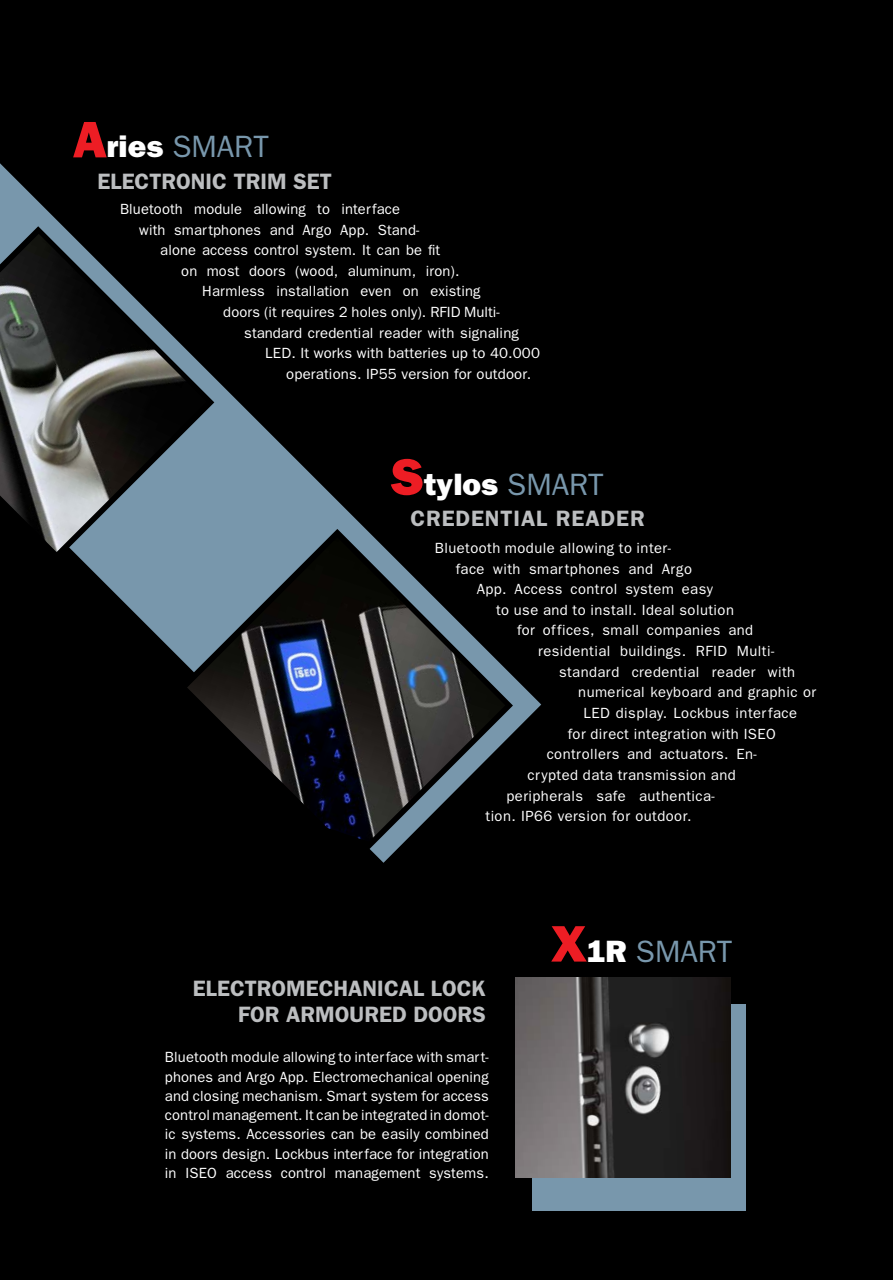
<style>
.page{position:relative;width:893px;height:1280px;background:#000}
.page>*{position:absolute;margin:0;border:0;box-sizing:border-box;transform-origin:0 0}
.t1{font:30.97px "Franklin Gothic";color:#7897ac}
.t2{font:800 30.97px "Franklin Gothic";color:#fff}
.t3{font:600 22.4px/25.7px "Franklin Gothic";color:#bcbec0;text-align:right}
.t4{font:600 22.4px "Franklin Gothic";letter-spacing:.04em;color:#bcbec0}
.t5{font:14.7px/19.2px "Franklin Gothic";letter-spacing:.03em;color:#fff;text-align:justify}
.t6{font:14.7px "Franklin Gothic";letter-spacing:.01em;color:#fff}
.s1{font-weight:800;font-size:51.62px;color:#ed1d24}
.s2{font-weight:800;color:#fff}
.s3{font-size:51.62px;color:#ed1d24}
.s4{font-weight:400;color:#7897ac}
</style>
<div class="page">
<div style="left:533px;top:1004px;width:213px;height:206px;background:#7897ac"></div>
<img style="left:515px;top:977px;width:216px;height:200px">
<svg style="left:0;top:163px;width:541px;height:700px"></svg>
<h1 class="t1" style="left:73px;top:129px;width:198px"><span class="s1">A</span><span class="s2">ries</span> SMART</h1>
<h2 class="t3" style="left:98px;top:168px;width:236px">ELECTRONIC TRIM SET</h2>
<p class="t6" style="left:120px;top:200px;width:282px">Bluetooth module allowing to interface</p>
<p class="t6" style="left:139px;top:221px;width:282px">with smartphones and Argo App. Stand-</p>
<p class="t6" style="left:160px;top:242px;width:281px">alone access control system. It can be fit</p>
<p class="t6" style="left:181px;top:262px;width:280px">on most doors (wood, aluminum, iron).</p>
<p class="t6" style="left:202px;top:283px;width:280px">Harmless installation even on existing</p>
<p class="t6" style="left:223px;top:304px;width:278px">doors (it requires 2 holes only). RFID Multi-</p>
<p class="t6" style="left:244px;top:324px;width:276px">standard credential reader with signaling</p>
<p class="t6" style="left:265px;top:345px;width:276px">LED. It works with batteries up to 40.000</p>
<p class="t6" style="left:286px;top:366px;width:246px">operations. IP55 version for outdoor.</p>
<h1 class="t2" style="left:390px;top:466px;width:215px"><span class="s3">S</span>tylos <span class="s4">SMART</span></h1>
<h2 class="t4" style="left:410px;top:505px;width:236px">CREDENTIAL READER</h2>
<p class="t5" style="left:435px;top:538px;width:238px">Bluetooth module allowing to inter-</p>
<p class="t5" style="left:456px;top:559px;width:238px">face with smartphones and Argo</p>
<p class="t5" style="left:477px;top:580px;width:238px">App. Access control system easy</p>
<p class="t5" style="left:496px;top:600px;width:240px">to use and to install. Ideal solution</p>
<p class="t5" style="left:517px;top:621px;width:238px">for offices, small companies and</p>
<p class="t5" style="left:538px;top:642px;width:238px">residential buildings. RFID Multi-</p>
<p class="t5" style="left:559px;top:662px;width:238px">standard credential reader with</p>
<p class="t5" style="left:578px;top:683px;width:239px">numerical keyboard and graphic or</p>
<p class="t5" style="left:583px;top:703px;width:215px">LED display. Lockbus interface</p>
<p class="t5" style="left:568px;top:724px;width:210px">for direct integration with ISEO</p>
<p class="t5" style="left:547px;top:745px;width:212px">controllers and actuators. En-</p>
<p class="t5" style="left:527px;top:765px;width:210px">crypted data transmission and</p>
<p class="t5" style="left:506px;top:786px;width:210px">peripherals safe authentica-</p>
<p class="t5" style="left:485px;top:807px;width:208px">tion. IP66 version for outdoor.</p>
<h2 class="t3" style="left:193px;top:975px;width:294px">ELECTROMECHANICAL LOCK<br>FOR ARMOURED DOORS</h2>
<p class="t5" style="left:165px;top:1048px;width:325px">Bluetooth module allowing to interface with smart&shy;phones and Argo App. Electromechanical opening and closing mechanism. Smart system for access control management. It can be integrated in domot&shy;ic systems. Accessories can be easily combined in doors design. Lockbus interface for integration in ISEO access control management systems.</p>
<h1 class="t1" style="left:551px;top:933px;width:183px"><span class="s1">X</span><span class="s2">1R</span> SMART</h1>
</div>
